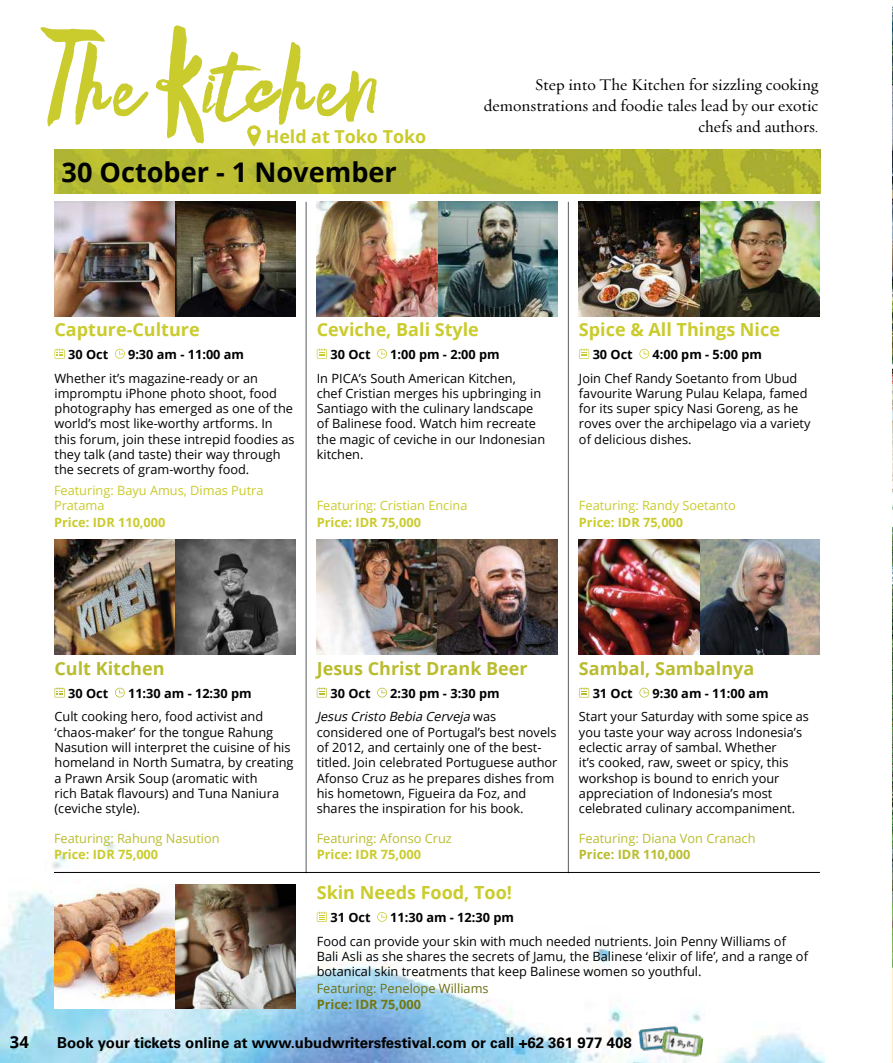
<style>
.page{position:relative;width:893px;height:1063px;background:#fff}
.page>*{position:absolute;margin:0;border:0;box-sizing:border-box;transform-origin:0 0}
.t1{font:97.65px "innocent";letter-spacing:.015em;color:#cacb2c}
.t2{font:700 27.15px "Open Sans";color:#000101}
.t3{font:700 18px "Open Sans";color:#cacb2c}
.t4{font:700 18px "Open Sans";color:#babc2f}
.t5{font:700 17.85px "Open Sans";color:#cacb2c}
.t6{font:16.5px/21px "Requiem Text";color:#000;text-align:right}
.t7{font:700 16.5px "Open Sans";color:#000}
.t8{font:700 15px "Univers";color:#000}
.t9{font:12.75px/15.3px "Open Sans";color:#000}
.t10{font:700 12.75px "Open Sans";color:#000}
.t11{font:12.75px/15.3px "Open Sans";color:#cacb2c}
.t12{font:700 12.75px "Open Sans";color:#cacb2c}
.t13{font:12.75px "Open Sans";color:#babc2f}
.t14{font:italic 12.75px/23.9px "Open Sans";color:#000;text-align:right}
.t15{font:12.75px "Open Sans";color:#6d7115}
.t16{font:700 12.75px "Open Sans";color:#babc2f}
.t17{font:700 12.75px "Open Sans";color:#727712}
.s1{font-weight:700;font-style:normal}
.s2{font-style:normal}
</style>
<div class="page">
<img style="left:0;top:831px;width:825px;height:232px">
<img style="left:638px;top:1026px;width:42px;height:27px">
<img style="left:661px;top:1030px;width:43px;height:29px">
<img style="left:54px;top:149px;width:767px;height:45px">
<svg style="left:55px;top:348px;width:10px;height:11px"></svg>
<svg style="left:115px;top:349px;width:10px;height:10px"></svg>
<img style="left:54px;top:202px;width:241px;height:115px">
<svg style="left:317px;top:348px;width:10px;height:11px"></svg>
<svg style="left:377px;top:349px;width:10px;height:10px"></svg>
<img style="left:317px;top:202px;width:241px;height:115px">
<svg style="left:579px;top:348px;width:10px;height:11px"></svg>
<svg style="left:639px;top:349px;width:10px;height:10px"></svg>
<img style="left:579px;top:202px;width:241px;height:115px">
<svg style="left:55px;top:687px;width:10px;height:11px"></svg>
<svg style="left:115px;top:688px;width:10px;height:10px"></svg>
<img style="left:55px;top:539px;width:240px;height:115px">
<svg style="left:317px;top:687px;width:10px;height:11px"></svg>
<svg style="left:377px;top:688px;width:10px;height:10px"></svg>
<img style="left:317px;top:539px;width:241px;height:115px">
<svg style="left:579px;top:687px;width:10px;height:11px"></svg>
<svg style="left:639px;top:688px;width:10px;height:10px"></svg>
<img style="left:579px;top:539px;width:241px;height:115px">
<hr style="left:306px;top:202px;width:1px;height:671px;background:#58595b">
<hr style="left:568px;top:202px;width:1px;height:671px;background:#58595b">
<img style="left:175px;top:884px;width:120px;height:125px">
<svg style="left:317px;top:912px;width:10px;height:10px"></svg>
<svg style="left:377px;top:912px;width:10px;height:10px"></svg>
<hr style="left:54px;top:872px;width:766px;height:1px;background:#000">
<svg style="left:247px;top:125px;width:14px;height:21px"></svg>
<svg style="left:251px;top:129px;width:6px;height:6px"></svg>
<img style="left:55px;top:884px;width:120px;height:125px">
<img style="left:892px;top:527px;width:1px;height:536px">
<img style="left:892px;top:5px;width:1px;height:505px">
<h1 class="t1" style="left:53px;top:18px;width:326px">The Kitchen</h1>
<h2 class="t2" style="left:62px;top:153px;width:337px">30 October - 1 November</h2>
<h3 class="t5" style="left:266px;top:124px;width:162px">Held at Toko Toko</h3>
<p class="t6" style="left:484px;top:74px;width:336px">Step into The Kitchen for sizzling cooking demonstrations and foodie tales lead by our exotic chefs and authors.</p>
<h3 class="t3" style="left:55px;top:317px;width:147px">Capture-Culture</h3>
<p class="t10" style="left:68px;top:345px;width:42px">30 Oct</p>
<p class="t10" style="left:128px;top:345px;width:118px">9:30 am - 11:00 am</p>
<p class="t9" style="left:55px;top:370px;width:242px">Whether it’s magazine-ready or an impromptu iPhone photo shoot, food photography has emerged as one of the world’s most like-worthy artforms. In this forum, join these intrepid foodies as they talk (and taste) their way through the secrets of gram-worthy food.</p>
<p class="t11" style="left:54px;top:482px;width:211px">Featuring: Bayu Amus, Dimas Putra<br>Pratama</p>
<p class="t12" style="left:54px;top:513px;width:113px">Price: IDR 110,000</p>
<h3 class="t3" style="left:317px;top:317px;width:164px">Ceviche, Bali Style</h3>
<p class="t10" style="left:330px;top:345px;width:42px">30 Oct</p>
<p class="t10" style="left:390px;top:345px;width:111px">1:00 pm - 2:00 pm</p>
<p class="t9" style="left:317px;top:370px;width:230px">In PICA’s South American Kitchen,<br>chef Cristian merges his upbringing in<br>Santiago with the culinary landscape of Balinese food. Watch him recreate the magic of ceviche in our Indonesian kitchen.</p>
<p class="t11" style="left:317px;top:498px;width:152px">Featuring: Cristian Encina</p>
<p class="t12" style="left:317px;top:513px;width:106px">Price: IDR 75,000</p>
<h3 class="t3" style="left:579px;top:317px;width:203px">Spice &amp; All Things Nice</h3>
<p class="t10" style="left:593px;top:345px;width:42px">30 Oct</p>
<p class="t10" style="left:652px;top:345px;width:111px">4:00 pm - 5:00 pm</p>
<p class="t9" style="left:579px;top:370px;width:233px">Join Chef Randy Soetanto from Ubud favourite Warung Pulau Kelapa, famed for its super spicy Nasi Goreng, as he roves over the archipelago via a variety of delicious dishes.</p>
<p class="t11" style="left:579px;top:498px;width:158px">Featuring: Randy Soetanto</p>
<p class="t12" style="left:579px;top:513px;width:106px">Price: IDR 75,000</p>
<h3 class="t4" style="left:55px;top:656px;width:112px">Cult Kitchen</h3>
<p class="t10" style="left:68px;top:684px;width:42px">30 Oct</p>
<p class="t10" style="left:128px;top:684px;width:125px">11:30 am - 12:30 pm</p>
<p class="t9" style="left:55px;top:709px;width:240px">Cult cooking hero, food activist and ‘chaos-maker’ for the tongue Rahung Nasution will interpret the cuisine of his homeland in North Sumatra, by creating a Prawn Arsik Soup (aromatic with<br>rich Batak flavours) and Tuna Naniura (ceviche style).</p>
<p class="t13" style="left:54px;top:830px;width:167px">Featuring: Rahung Nasution</p>
<h3 class="t4" style="left:317px;top:656px;width:212px">Jesus Christ Drank Beer</h3>
<p class="t10" style="left:330px;top:684px;width:42px">30 Oct</p>
<p class="t14" style="left:317px;top:681px;width:185px"><span class="s1">2:30 pm - 3:30 pm<br></span>JesusCristo Bebia Cerveja <span class="s2">w a s</span></p>
<p class="t9" style="left:317px;top:724px;width:242px">considered one of Portugal’s best novels of 2012, and certainly one of the best&shy;titled. Join celebrated Portuguese author Afonso Cruz as he prepares dishes from his hometown, Figueira da Foz, and shares the inspiration for his book.</p>
<p class="t13" style="left:317px;top:830px;width:137px">Featuring: Afonso Cruz</p>
<p class="t12" style="left:54px;top:846px;width:106px">Price: IDR 75,000</p>
<p class="t12" style="left:317px;top:846px;width:106px">Price: IDR 75,000</p>
<h3 class="t4" style="left:579px;top:656px;width:177px">Sambal, Sambalnya</h3>
<p class="t10" style="left:593px;top:684px;width:42px">31 Oct</p>
<p class="t10" style="left:652px;top:684px;width:118px">9:30 am - 11:00 am</p>
<p class="t9" style="left:579px;top:709px;width:232px">Start your Saturday with some spice as you taste your way across Indonesia’s eclectic array of sambal. Whether<br>it’s cooked, raw, sweet or spicy, this workshop is bound to enrich your appreciation of Indonesia’s most celebrated culinary accompaniment.</p>
<p class="t13" style="left:579px;top:830px;width:178px">Featuring: Diana Von Cranach</p>
<p class="t16" style="left:579px;top:846px;width:113px">Price: IDR 110,000</p>
<h3 class="t3" style="left:317px;top:880px;width:197px">Skin Needs Food, Too!</h3>
<p class="t10" style="left:330px;top:908px;width:42px">31 Oct</p>
<p class="t10" style="left:390px;top:908px;width:125px">11:30 am - 12:30 pm</p>
<p class="t9" style="left:317px;top:933px;width:493px">Food can provide your skin with much needed nutrients. Join Penny Williams of<br>Bali Asli as she shares the secrets of Jamu, the Balinese ‘elixir of life’, and a range of botanical skin treatments that keep Balinese women so youthful.</p>
<p class="t15" style="left:317px;top:979px;width:173px">Featuring: Penelope Williams</p>
<p class="t17" style="left:317px;top:995px;width:106px">Price: IDR 75,000</p>
<p class="t7" style="left:10px;top:1030px;width:20px">34</p>
<p class="t8" style="left:57px;top:1034px;width:576px">Book your tickets online at www.ubudwritersfestival.com or call +62 361 977 408</p>
</div>
